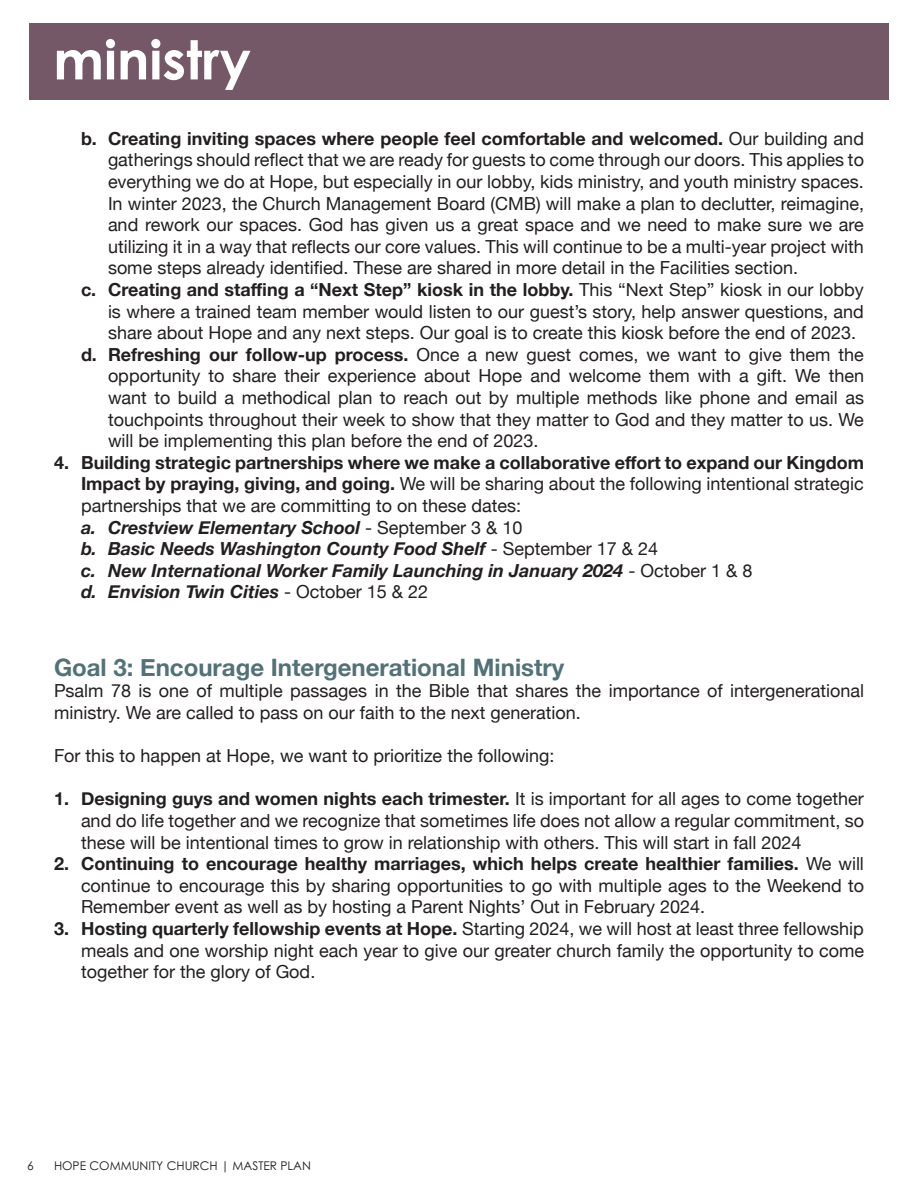
<style>
.page{position:relative;width:918px;height:1188px;background:#fff}
.page>*{position:absolute;margin:0;border:0;box-sizing:border-box;transform-origin:0 0}
.t1{font:700 54px "Century Gothic Pro";color:#fff}
.t2{font:700 24px "Helvetica Neue";color:#527277}
.t3{font:18px/21.6px "Helvetica Neue";color:#231f20;text-align:justify}
.t4{font:700 18px/21.6px "Helvetica Neue";color:#231f20;text-align:justify}
.t5{font:italic 700 18px "Helvetica Neue";color:#231f20}
.t6{font:12px "Century Gothic Pro";color:#231f20}
.s1{font-weight:700}
.s2{font-weight:400}
.s3{font-weight:400;font-style:normal}
</style>
<div class="page">
<div style="left:29px;top:23px;width:860px;height:77px;background:#755867"></div>
<p class="t1" style="left:53px;top:26px;width:199px">ministry</p>
<p class="t3" style="left:108px;top:129px;width:758px;text-indent:-27px"><span class="s1">b. Creating inviting spaces where people feel comfortable and welcomed.</span> Our building and gatherings should reflect that we are ready for guests to come through our doors. This applies to everything we do at Hope, but especially in our lobby, kids ministry, and youth ministry spaces.<br>In winter 2023, the Church Management Board (CMB) will make a plan to declutter, reimagine, and rework our spaces. God has given us a great space and we need to make sure we are utilizing it in a way that reflects our core values. This will continue to be a multi-year project with some steps already identified. These are shared in more detail in the Facilities section.</p>
<p class="t3" style="left:108px;top:280px;width:757px;text-indent:-27px"><span class="s1">c. Creating and staffing a “Next Step” kiosk in the lobby.</span> This “Next Step” kiosk in our lobby is where a trained team member would listen to our guest’s story, help answer questions, and share about Hope and any next steps. Our goal is to create this kiosk before the end of 2023.</p>
<p class="t3" style="left:108px;top:345px;width:758px;text-indent:-27px"><span class="s1">d. Refreshing our follow-up process.</span> Once a new guest comes, we want to give them the opportunity to share their experience about Hope and welcome them with a gift. We then want to build a methodical plan to reach out by multiple methods like phone and email as touchpoints throughout their week to show that they matter to God and they matter to us. We will be implementing this plan before the end of 2023.</p>
<p class="t4" style="left:81px;top:452px;width:785px;text-indent:-27px">4. Building strategic partnerships where we make a collaborative effort to expand our Kingdom Impact by praying, giving, and going. <span class="s2">We will be sharing about the following intentional strategic partnerships that we are committing to on these dates:</span></p>
<p class="t5" style="left:81px;top:513px;width:443px">a. Crestview Elementary School <span class="s3">- September 3 &amp; 10</span></p>
<p class="t5" style="left:81px;top:535px;width:579px">b. Basic Needs Washington County Food Shelf <span class="s3">- September 17 &amp; 24</span></p>
<p class="t5" style="left:81px;top:556px;width:673px">c. New International Worker Family Launching in January 2024 <span class="s3">- October 1 &amp; 8</span></p>
<p class="t5" style="left:81px;top:578px;width:349px">d. Envision Twin Cities <span class="s3">- October 15 &amp; 22</span></p>
<p class="t2" style="left:54px;top:648px;width:512px">Goal 3: Encourage Intergenerational Ministry</p>
<p class="t3" style="left:54px;top:681px;width:812px">Psalm 78 is one of multiple passages in the Bible that shares the importance of intergenerational ministry. We are called to pass on our faith to the next generation.</p>
<p class="t3" style="left:54px;top:746px;width:502px">For this to happen at Hope, we want to prioritize the following:</p>
<p class="t3" style="left:81px;top:789px;width:785px;text-indent:-27px"><span class="s1">1. Designing guys and women nights each trimester.</span> It is important for all ages to come together and do life together and we recognize that sometimes life does not allow a regular commitment, so these will be intentional times to grow in relationship with others. This will start in fall 2024</p>
<p class="t3" style="left:81px;top:854px;width:785px;text-indent:-27px"><span class="s1">2. Continuing to encourage healthy marriages, which helps create healthier families.</span> We will continue to encourage this by sharing opportunities to go with multiple ages to the Weekend to Remember event as well as by hosting a Parent Nights’ Out in February 2024.</p>
<p class="t3" style="left:81px;top:919px;width:785px;text-indent:-27px"><span class="s1">3. Hosting quarterly fellowship events at Hope.</span> Starting 2024, we will host at least three fellowship meals and one worship night each year to give our greater church family the opportunity to come together for the glory of God.</p>
<p class="t6" style="left:27px;top:1158px;width:8px">6</p>
<p class="t6" style="left:54px;top:1158px;width:258px">HOPE COMMUNITY CHURCH | MASTER PLAN</p>
</div>
